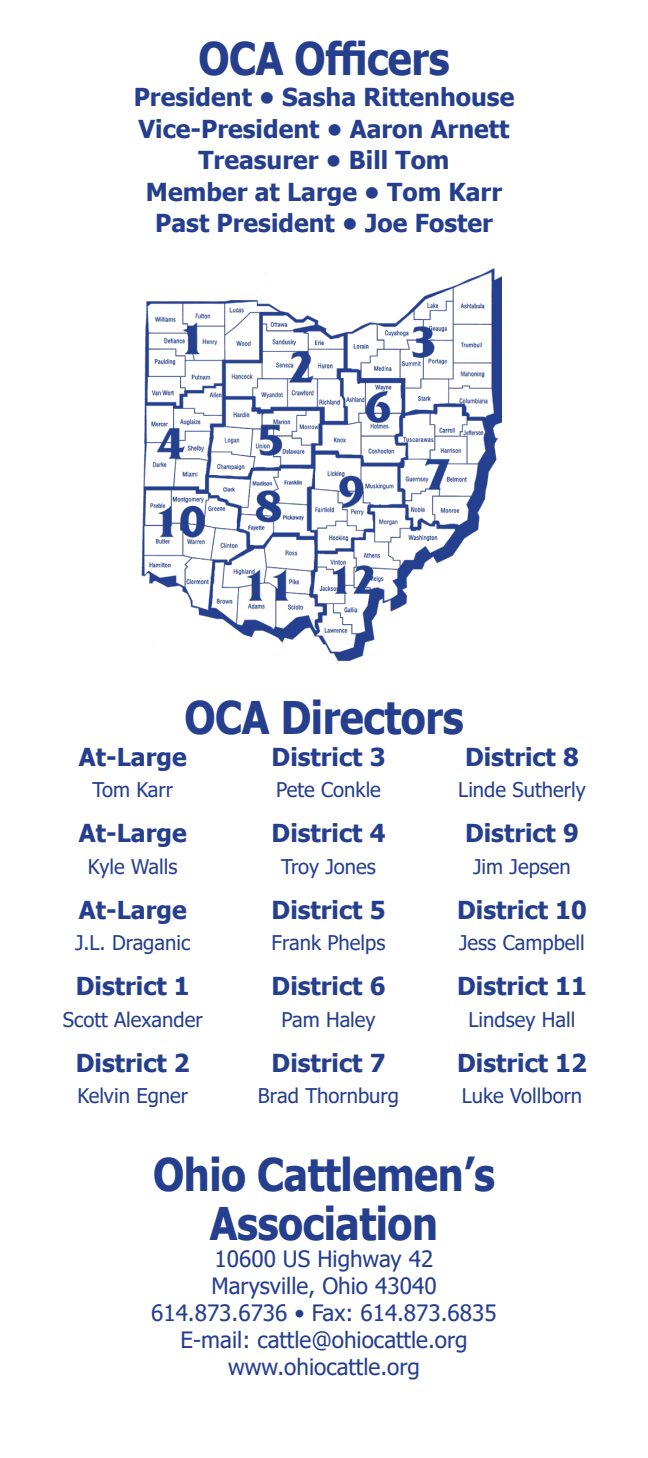
<style>
.page{position:relative;width:648px;height:1458px;background:#fff}
.page>*{position:absolute;margin:0;border:0;box-sizing:border-box;transform-origin:0 0}
.cover_font{font:700 45px "Tahoma";letter-spacing:-.01em;color:#253f8e;scale:.9 1}
.t1{font:700 24.75px "Tahoma";color:#253f8e}
.t2{font:22.5px "Tahoma";color:#253f8e}
.t3{font:20.25px "Tahoma";color:#253f8e}
</style>
<div class="page">
<img style="left:142px;top:269px;width:359px;height:392px">
<p class="cover_font" style="left:198px;top:27px;width:281px">OCA Officers</p>
<p class="t1" style="left:134px;top:80px;width:382px">President • Sasha Rittenhouse</p>
<p class="t1" style="left:139px;top:112px;width:372px">Vice-President • Aaron Arnett</p>
<p class="t1" style="left:198px;top:143px;width:253px">Treasurer • Bill Tom</p>
<p class="t1" style="left:146px;top:175px;width:358px">Member at Large • Tom Karr</p>
<p class="t1" style="left:155px;top:206px;width:339px">Past President • Joe Foster</p>
<p class="cover_font" style="left:184px;top:686px;width:312px">OCA Directors</p>
<p class="t1" style="left:79px;top:739px;width:109px">At-Large</p>
<p class="t1" style="left:272px;top:739px;width:115px">District 3</p>
<p class="t1" style="left:465px;top:739px;width:115px">District 8</p>
<p class="t3" style="left:92px;top:776px;width:82px">Tom Karr</p>
<p class="t3" style="left:276px;top:776px;width:106px">Pete Conkle</p>
<p class="t3" style="left:458px;top:776px;width:129px">Linde Sutherly</p>
<p class="t1" style="left:79px;top:816px;width:109px">At-Large</p>
<p class="t1" style="left:272px;top:816px;width:115px">District 4</p>
<p class="t1" style="left:465px;top:816px;width:115px">District 9</p>
<p class="t3" style="left:88px;top:853px;width:91px">Kyle Walls</p>
<p class="t3" style="left:281px;top:853px;width:96px">Troy Jones</p>
<p class="t3" style="left:473px;top:853px;width:99px">Jim Jepsen</p>
<p class="t1" style="left:79px;top:892px;width:109px">At-Large</p>
<p class="t1" style="left:272px;top:892px;width:115px">District 5</p>
<p class="t1" style="left:457px;top:892px;width:131px">District 10</p>
<p class="t3" style="left:75px;top:929px;width:117px">J.L. Draganic</p>
<p class="t3" style="left:272px;top:929px;width:115px">Frank Phelps</p>
<p class="t3" style="left:459px;top:929px;width:127px">Jess Campbell</p>
<p class="t1" style="left:76px;top:969px;width:115px">District 1</p>
<p class="t1" style="left:272px;top:969px;width:115px">District 6</p>
<p class="t1" style="left:457px;top:969px;width:131px">District 11</p>
<p class="t3" style="left:63px;top:1006px;width:141px">Scott Alexander</p>
<p class="t3" style="left:281px;top:1006px;width:96px">Pam Haley</p>
<p class="t3" style="left:469px;top:1006px;width:108px">Lindsey Hall</p>
<p class="t1" style="left:76px;top:1045px;width:115px">District 2</p>
<p class="t1" style="left:272px;top:1045px;width:115px">District 7</p>
<p class="t1" style="left:457px;top:1045px;width:131px">District 12</p>
<p class="t3" style="left:77px;top:1082px;width:112px">Kelvin Egner</p>
<p class="t3" style="left:258px;top:1082px;width:143px">Brad Thornburg</p>
<p class="t3" style="left:462px;top:1082px;width:122px">Luke Vollborn</p>
<p class="cover_font" style="left:153px;top:1143px;width:381px">Ohio Cattlemen’s</p>
<p class="cover_font" style="left:210px;top:1192px;width:255px">Association</p>
<p class="t2" style="left:215px;top:1244px;width:220px">10600 US Highway 42</p>
<p class="t2" style="left:211px;top:1271px;width:227px">Marysville, Ohio 43040</p>
<p class="t2" style="left:151px;top:1298px;width:347px">614.873.6736 • Fax: 614.873.6835</p>
<p class="t2" style="left:181px;top:1325px;width:288px">E-mail: cattle@ohiocattle.org</p>
<p class="t2" style="left:228px;top:1352px;width:193px">www.ohiocattle.org</p>
</div>
